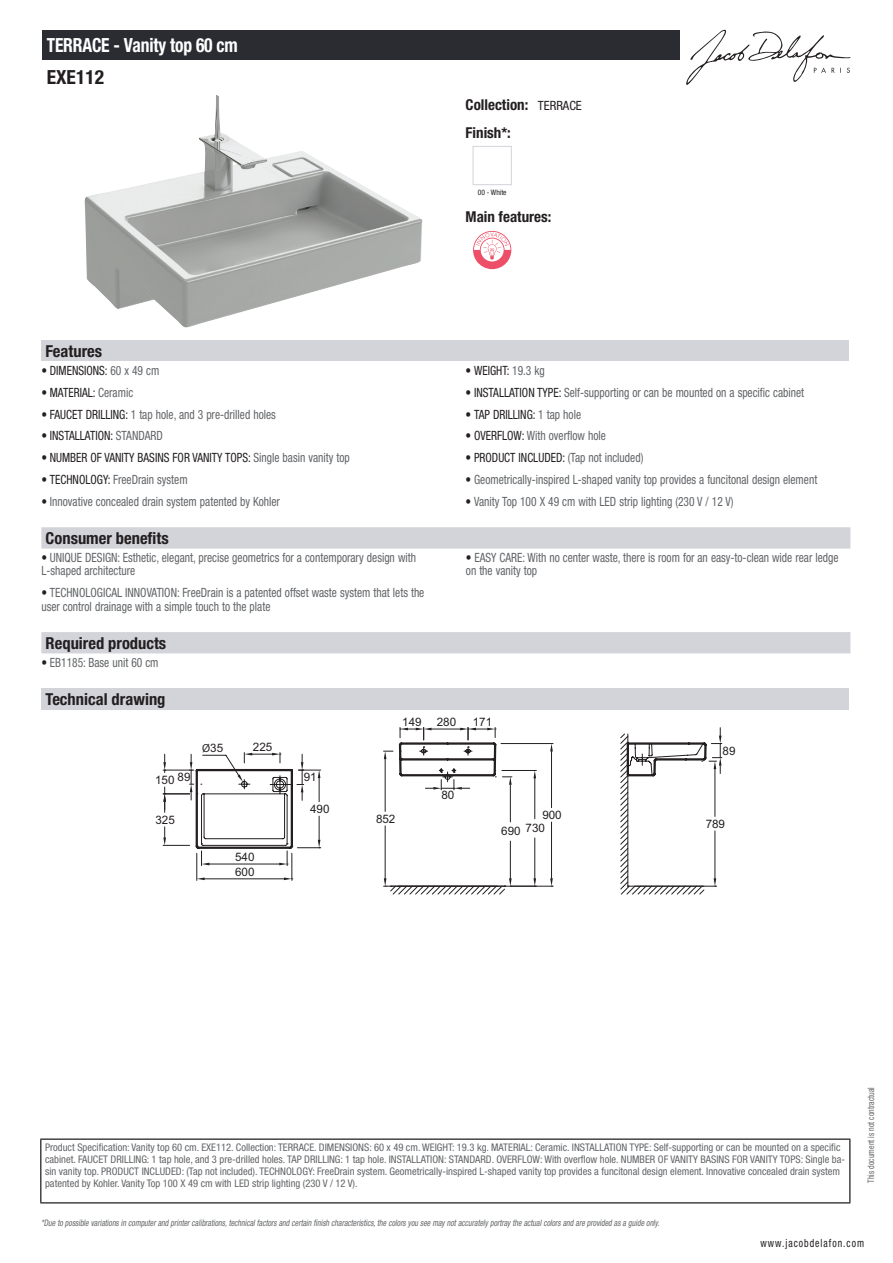
<style>
.page{position:relative;width:893px;height:1263px;background:#fff}
.page>*{position:absolute;margin:0;border:0;box-sizing:border-box;transform-origin:0 0}
.t1{font:700 condensed 19.5px "Helvetica Neue LT Std";letter-spacing:-.01em;color:#fff;scale:.9 1}
.t2{font:700 condensed 19.5px "Helvetica Neue LT Std";color:#231f20}
.t3{font:700 condensed 16.5px "Helvetica Neue LT Std";color:#231f20}
.t4{font:700 condensed 15px/27.8px "Helvetica Neue LT Std";color:#231f20}
.t5{font:condensed 12.75px/13.5px "Helvetica Neue LT Std";color:#626568;scale:.9 1}
.t6{font:condensed 12.75px "Helvetica Neue LT Std";color:#231f20;scale:.9 1}
.t7{font:11.7px "Arial";color:#231f20}
.t8{font:condensed 11.25px "Helvetica Neue LT Std";letter-spacing:.1em;color:#231f20;scale:.87 1}
.t9{font:condensed 10.5px/12px "Helvetica Neue LT Std";color:#626568}
.t10{font:italic condensed 9px "Helvetica Neue LT Std";color:#626568;scale:.87 1}
.t11{font:condensed 9px "Helvetica Neue LT Std";color:#626568;scale:.87 1}
.t12{font:condensed 7.5px "Helvetica Neue LT Std";color:#231f20}
.s1{font-weight:400;font-size:12.75px}
.s2{color:#626568}
.s3{color:#231f20}
.s4{font-family:"Myriad Pro"}
</style>
<div class="page">
<svg style="left:686px;top:30px;width:164px;height:55px"></svg>
<img style="left:84px;top:95px;width:338px;height:233px">
<div style="left:473px;top:146px;width:39px;height:39px;border:1px solid #d3d4da"></div>
<svg style="left:473px;top:231px;width:38px;height:38px"></svg>
<div style="left:41px;top:340px;width:808px;height:21px;background:#d3d4da"></div>
<svg style="left:41px;top:527px;width:809px;height:22px;background:#d4d5db"></svg>
<div style="left:41px;top:632px;width:809px;height:21px;background:#d3d4da"></div>
<div style="left:41px;top:688px;width:808px;height:21px;background:#d3d4da"></div>
<svg style="left:390px;top:733px;width:315px;height:161px"></svg>
<svg style="left:163px;top:753px;width:131px;height:127px"></svg>
<hr style="left:398px;top:886px;width:155px;height:1px;background:#231f20">
<hr style="left:551px;top:822px;width:1px;height:56px;background:#231f20">
<svg style="left:550px;top:878px;width:3px;height:9px"></svg>
<hr style="left:384px;top:886px;width:113px;height:1px;background:#231f20">
<hr style="left:385px;top:826px;width:1px;height:52px;background:#231f20">
<svg style="left:384px;top:878px;width:8px;height:9px"></svg>
<svg style="left:400px;top:727px;width:96px;height:14px"></svg>
<hr style="left:534px;top:838px;width:1px;height:40px;background:#231f20">
<hr style="left:635px;top:886px;width:81px;height:1px;background:#231f20">
<hr style="left:714px;top:769px;width:1px;height:47px;background:#231f20">
<hr style="left:714px;top:831px;width:1px;height:47px;background:#231f20">
<svg style="left:714px;top:878px;width:2px;height:9px"></svg>
<svg style="left:702px;top:728px;width:20px;height:45px"></svg>
<hr style="left:510px;top:841px;width:1px;height:37px;background:#231f20">
<svg style="left:504px;top:878px;width:32px;height:9px"></svg>
<svg style="left:194px;top:741px;width:514px;height:109px"></svg>
<div style="left:43px;top:30px;width:637px;height:30px;background:#2a2c32"></div>
<hr style="left:40px;top:1138px;width:810px;height:2px;background:#040503">
<hr style="left:40px;top:1140px;width:1px;height:62px;background:#040503">
<hr style="left:849px;top:1140px;width:1px;height:62px;background:#040503">
<hr style="left:40px;top:1202px;width:810px;height:1px;background:#040503">
<h1 class="t1" style="left:47px;top:33px;width:214px">TERRACE - Vanity top 60 cm</h1>
<h1 class="t2" style="left:47px;top:65px;width:59px">EXE112</h1>
<p class="t4" style="left:466px;top:90px;width:118px">Collection: <span class="s1">TERRACE<br></span>Finish*:</p>
<p class="t12" style="left:478px;top:188px;width:30px">00 - White</p>
<p class="t4" style="left:466px;top:203px;width:87px">Main features:</p>
<p class="t3" style="left:46px;top:341px;width:58px">Features</p>
<p class="t6" style="left:41px;top:363px;width:132px">• DIMENSIONS: <span class="s2">60 x 49 cm</span></p>
<p class="t6" style="left:466px;top:363px;width:90px">• WEIGHT: <span class="s2">19.3 kg</span></p>
<p class="t6" style="left:41px;top:385px;width:104px">• MATERIAL: <span class="s2">Ceramic</span></p>
<p class="t5" style="left:466px;top:385px;width:378px"><span class="s3">• INSTALLATION TYPE:</span> Self-supporting or can be mounted on a specific cabinet</p>
<p class="t5" style="left:41px;top:407px;width:262px"><span class="s3">• FAUCET DRILLING:</span> 1 tap hole, and 3 pre-drilled holes</p>
<p class="t6" style="left:466px;top:407px;width:130px">• TAP DRILLING: <span class="s2">1 tap hole</span></p>
<p class="t6" style="left:41px;top:428px;width:136px">• INSTALLATION: <span class="s2">STANDARD</span></p>
<p class="t5" style="left:466px;top:429px;width:157px"><span class="s3">• OVERFLOW:</span> With overflow hole</p>
<p class="t6" style="left:41px;top:450px;width:344px">• NUMBER OF VANITY BASINS FOR VANITY TOPS: <span class="s2">Single basin vanity top</span></p>
<p class="t6" style="left:466px;top:450px;width:199px">• PRODUCT INCLUDED: <span class="s2">(Tap not included)</span></p>
<p class="t5" style="left:41px;top:473px;width:164px"><span class="s3">• TECHNOLOGY:</span> FreeDrain system</p>
<p class="t5" style="left:466px;top:473px;width:392px"><span class="s3">•</span> Geometrically-inspired L-shaped vanity top provides a funcitonal design element</p>
<p class="t5" style="left:41px;top:495px;width:267px"><span class="s3">•</span> Innovative concealed drain system patented by Kohler</p>
<p class="t5" style="left:466px;top:495px;width:299px"><span class="s3">•</span> Vanity Top 100 X 49 cm with LED strip lighting (230 V / 12 V)</p>
<p class="t3" style="left:46px;top:528px;width:125px">Consumer benefits</p>
<p class="t5" style="left:41px;top:551px;width:418px"><span class="s3">•</span> UNIQUE DESIGN: Esthetic, elegant, precise geometrics for a contemporary design with<br>L-shaped architecture</p>
<p class="t5" style="left:466px;top:551px;width:416px"><span class="s3">•</span> EASY CARE: With no center waste, there is room for an easy-to-clean wide rear ledge on the vanity top</p>
<p class="t5" style="left:41px;top:586px;width:427px"><span class="s3">•</span> TECHNOLOGICAL INNOVATION: FreeDrain is a patented offset waste system that lets the user control drainage with a simple touch to the plate</p>
<p class="t3" style="left:46px;top:633px;width:122px">Required products</p>
<p class="t5" style="left:41px;top:655px;width:132px"><span class="s3">•</span> EB1185: Base unit 60 cm</p>
<p class="t3" style="left:46px;top:689px;width:121px">Technical drawing</p>
<p class="t7" style="left:202px;top:740px;width:22px"><span class="s4">Ø</span>35</p>
<p class="t7" style="left:253px;top:739px;width:21px">225</p>
<p class="t7" style="left:178px;top:769px;width:14px">89</p>
<p class="t7" style="left:304px;top:769px;width:14px">91</p>
<p class="t7" style="left:155px;top:772px;width:21px">150</p>
<p class="t7" style="left:155px;top:812px;width:21px">325</p>
<p class="t7" style="left:310px;top:801px;width:21px">490</p>
<p class="t7" style="left:235px;top:849px;width:21px">540</p>
<p class="t7" style="left:235px;top:864px;width:21px">600</p>
<p class="t7" style="left:402px;top:714px;width:21px">149</p>
<p class="t7" style="left:437px;top:714px;width:21px">280</p>
<p class="t7" style="left:473px;top:714px;width:21px">171</p>
<p class="t7" style="left:376px;top:811px;width:21px">852</p>
<p class="t7" style="left:441px;top:787px;width:14px">80</p>
<p class="t7" style="left:542px;top:807px;width:21px">900</p>
<p class="t7" style="left:526px;top:820px;width:21px">730</p>
<p class="t7" style="left:501px;top:824px;width:21px">690</p>
<p class="t7" style="left:723px;top:743px;width:14px">89</p>
<p class="t7" style="left:706px;top:816px;width:21px">789</p>
<p class="t9" style="left:45px;top:1141px;width:801px">Product Specification: Vanity top 60 cm. EXE112. Collection: TERRACE. DIMENSIONS: 60 x 49 cm. WEIGHT: 19.3 kg. MATERIAL: Ceramic. INSTALLATION TYPE: Self-supporting or can be mounted on a specific cabinet. FAUCET DRILLING: 1 tap hole, and 3 pre-drilled holes. TAP DRILLING: 1 tap hole. INSTALLATION: STANDARD. OVERFLOW: With overflow hole. NUMBER OF VANITY BASINS FOR VANITY TOPS: Single ba&shy;sin vanity top. PRODUCT INCLUDED: (Tap not included). TECHNOLOGY: FreeDrain system. Geometrically-inspired L-shaped vanity top provides a funcitonal design element. Innovative concealed drain system patented by Kohler. Vanity Top 100 X 49 cm with LED strip lighting (230 V / 12 V).</p>
<p class="t10" style="left:41px;top:1217px;width:714px">*Due to possible variationsin computerand printercalibrations,technicalfactorsand certain finish characteristics,the colorsyou see maynotaccuratelyportraythe actualcolorsand are provided asa guide only.</p>
<p class="t11" style="left:866px;top:1183px;width:111px;rotate:-90deg">This document is not contractual</p>
<p class="t8" style="left:760px;top:1237px;width:121px">www.jacobdelafon.com</p>
</div>
